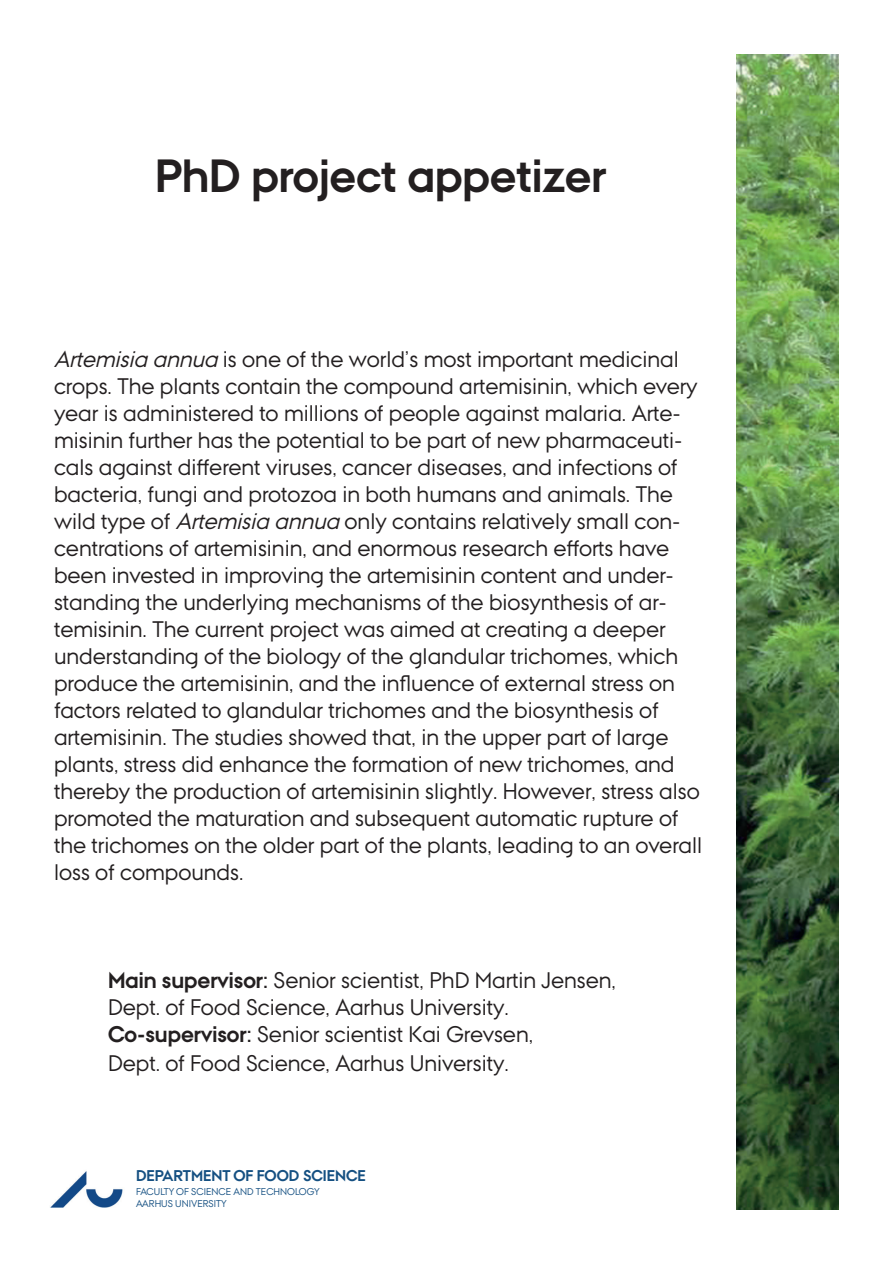
<style>
.page{position:relative;width:893px;height:1263px;background:#fff}
.page>*{position:absolute;margin:0;border:0;box-sizing:border-box;transform-origin:0 0}
.t1{font:700 46.5px "AU Passata";color:#231f20}
.t2{font:22.5px/27px "AU Passata";color:#231f20}
.t3{font:700 22.5px "AU Passata";color:#231f20}
.t4{font:700 15.6px "AU Passata";color:#155082}
.t5{font:9.9px "AU Passata";color:#155082}
.s1{font-style:italic}
.s2{font-weight:700}
</style>
<div class="page">
<img style="left:50px;top:1171px;width:73px;height:37px">
<img style="left:737px;top:54px;width:102px;height:1155px">
<h1 class="t1" style="left:155px;top:149px;width:453px">PhD project appetizer</h1>
<p class="t2" style="left:54px;top:345px;width:650px"><span class="s1">Artemisia annua</span> is one of the world’s most important medicinal crops. The plants contain the compound artemisinin, which every year is administered to millions of people against malaria. Arte&shy;misinin further has the potential to be part of new pharmaceuti&shy;cals against different viruses, cancer diseases, and infections of bacteria, fungi and protozoa in both humans and animals. The wild type of <span class="s1">Artemisia annua</span> only contains relatively small con&shy;centrations of artemisinin, and enormous research efforts have been invested in improving the artemisinin content and under&shy;standing the underlying mechanisms of the biosynthesis of ar&shy;temisinin. The current project was aimed at creating a deeper understanding of the biology of the glandular trichomes, which produce the artemisinin, and the influence of external stress on factors related to glandular trichomes and the biosynthesis of artemisinin. The studies showed that, in the upper part of large plants, stress did enhance the formation of new trichomes, and thereby the production of artemisinin slightly. However, stress also promoted the maturation and subsequent automatic rupture of the trichomes on the older part of the plants, leading to an overall loss of compounds.</p>
<p class="t3" style="left:54px;top:967px;width:37px">M</p>
<p class="t2" style="left:108px;top:966px;width:509px;text-indent:18px"><span class="s2">ain supervisor:</span> Senior scientist, PhD Martin Jensen,<br>Dept. of Food Science, Aarhus University.</p>
<p class="t3" style="left:54px;top:1021px;width:37px">C</p>
<p class="t2" style="left:108px;top:1019px;width:427px;line-height:28.8px;text-indent:17px"><span class="s2">o-supervisor:</span> Senior scientist Kai Grevsen,<br>Dept. of Food Science, Aarhus University.</p>
<p class="t4" style="left:136px;top:1167px;width:133px">Department of Food</p>
<p class="t4" style="left:303px;top:1167px;width:64px">Science</p>
<p class="t5" style="left:136px;top:1186px;width:12px">Facul</p>
<p class="t5" style="left:164px;top:1186px;width:131px">ty of Science and Tech nolo</p>
<p class="t5" style="left:307px;top:1186px;width:14px">gy</p>
<p class="t5" style="left:136px;top:1197px;width:92px">AARHUS UNIVERSITY</p>
</div>
